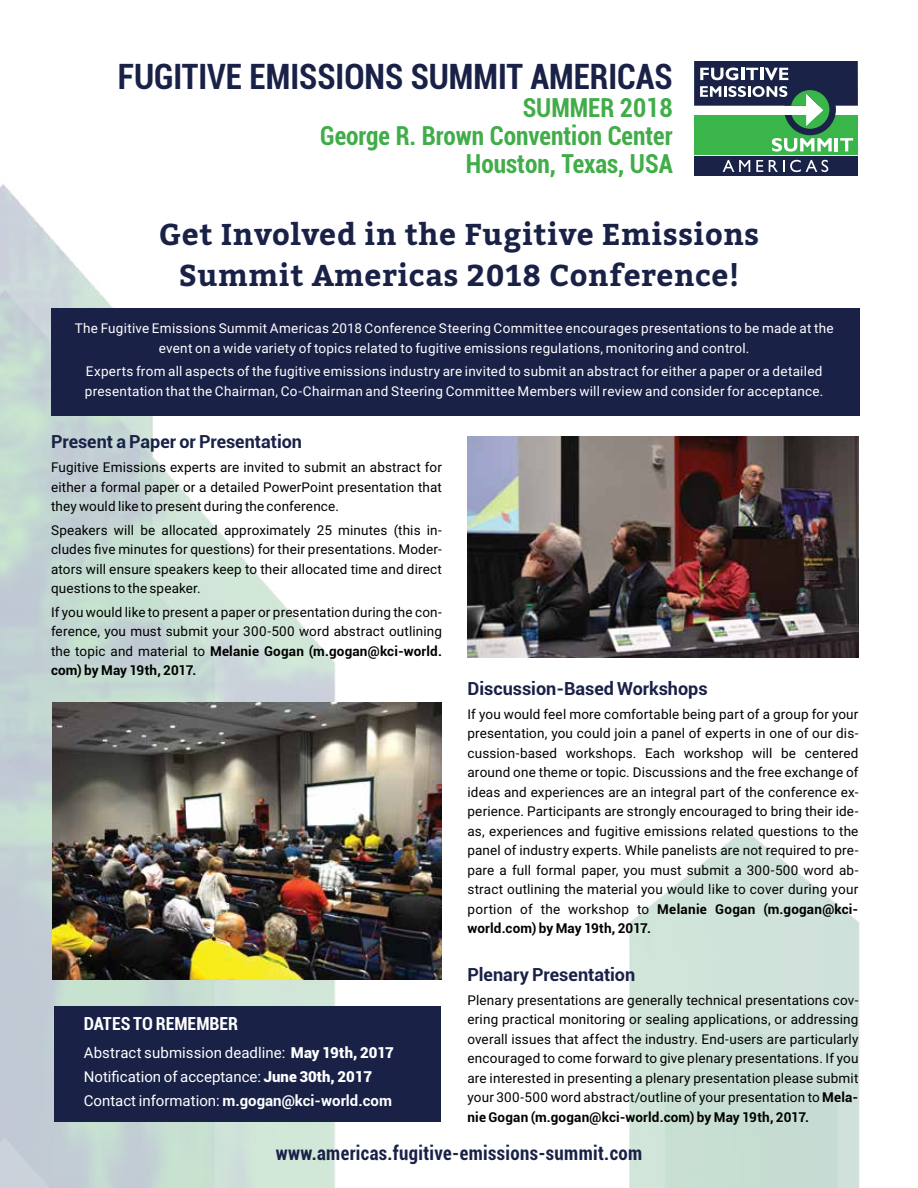
<style>
.page{position:relative;width:918px;height:1188px;background:#fff}
.page>*{position:absolute;margin:0;border:0;box-sizing:border-box;transform-origin:0 0}
.t1{font:700 condensed 34.95px "Roboto";color:#192147;scale:.96 1}
.t2{font:700 30px/40.5px "Bitter";letter-spacing:.02em;color:#192147;text-align:center}
.t3{font:700 condensed 26.25px/27.9px "Roboto";color:#41ad49;text-align:right;scale:.96 1}
.t4{font:700 condensed 19.65px "Roboto";letter-spacing:.02em;color:#192147;scale:.96 1}
.t5{font:700 18px "Roboto";color:#192147}
.t6{font:700 condensed 18px "Roboto";color:#fff}
.t7{font:15px/23.7px "Roboto";color:#fff}
.t8{font:13.5px/19.5px "Roboto";letter-spacing:.01em;color:#000;text-align:justify}
.t9{font:13.5px/19.5px "Roboto";letter-spacing:.02em;color:#fff;text-align:center}
.s1{font-weight:700}
.s2{font-weight:900}
</style>
<div class="page">
<div style="left:694px;top:87px;width:164px;height:76px;background:linear-gradient(to right,#fff,#fff)"></div>
<div style="left:694px;top:61px;width:164px;height:45px;background:#1b2247"></div>
<div style="left:694px;top:115px;width:164px;height:39px;background:#39b54a"></div>
<div style="left:694px;top:156px;width:164px;height:20px;background:#1b2247"></div>
<svg style="left:723px;top:160px;width:27px;height:12px"></svg>
<svg style="left:756px;top:160px;width:7px;height:12px"></svg>
<svg style="left:769px;top:160px;width:15px;height:12px"></svg>
<svg style="left:790px;top:160px;width:38px;height:12px"></svg>
<svg style="left:700px;top:68px;width:153px;height:84px"></svg>
<img style="left:0;top:184px;width:335px;height:1004px">
<img style="left:605px;top:657px;width:255px;height:531px">
<div style="left:51px;top:308px;width:809px;height:108px;background:#192147"></div>
<img style="left:468px;top:437px;width:391px;height:220px">
<div style="left:54px;top:1006px;width:386px;height:116px;background:#192147"></div>
<img style="left:53px;top:702px;width:389px;height:278px">
<h1 class="t1" style="left:118px;top:52px;width:580px">FUGITIVE EMISSIONS SUMMIT AMERICAS</h1>
<h3 class="t3" style="left:523px;top:92px;width:32px">Summer</h3>
<h3 class="t3" style="left:320px;top:92px;width:369px">2018<br>George R. Brown Convention Center<br>Houston, Texas, USA</h3>
<h2 class="t2" style="left:159px;top:214px;width:602px">Get Involved in the Fugitive Emissions<br>Summit Americas 2018 Conference!</h2>
<p class="t9" style="left:75px;top:318px;width:760px">The Fugitive Emissions Summit Americas 2018 Conference Steering Committee encourages presentations to be made at the event on a wide variety of topics related to fugitive emissions regulations, monitoring and control.</p>
<p class="t9" style="left:85px;top:361px;width:740px;text-align:left">Experts from all aspects of the fugitive emissions industry are invited to submit an abstract for either a paper or a detailed presentation that the Chairman, Co-Chairman and Steering Committee Members will review and consider for acceptance.</p>
<h3 class="t5" style="left:51px;top:429px;width:253px">Present a Paper or Presentation</h3>
<p class="t8" style="left:51px;top:457px;width:392px">Fugitive Emissions experts are invited to submit an abstract for either a formal paper or a detailed PowerPoint presentation that they would like to present during the conference.</p>
<p class="t8" style="left:51px;top:520px;width:392px">Speakers will be allocated approximately 25 minutes (this in&shy;cludes five minutes for questions) for their presentations. Moder&shy;ators will ensure speakers keep to their allocated time and direct questions to the speaker.</p>
<p class="t8" style="left:51px;top:602px;width:392px">If you would like to present a paper or presentation during the con&shy;ference, you must submit your 300-500 word abstract outlining the topic and material to <span class="s1">Melanie Gogan (m.gogan@kci-world. com) by May 19th, 2017.</span></p>
<h3 class="t5" style="left:468px;top:676px;width:242px">Discussion-Based Workshops</h3>
<p class="t8" style="left:468px;top:704px;width:392px">If you would feel more comfortable being part of a group for your presentation, you could join a panel of experts in one of our dis&shy;cussion-based workshops. Each workshop will be centered around one theme or topic. Discussions and the free exchange of ideas and experiences are an integral part of the conference ex&shy;perience. Participants are strongly encouraged to bring their ide&shy;as, experiences and fugitive emissions related questions to the panel of industry experts. While panelists are not required to pre&shy;pare a full formal paper, you must submit a 300-500 word ab&shy;stract outlining the material you would like to cover during your portion of the workshop to <span class="s1">Melanie Gogan (m.gogan@kci&shy;world.com) by May 19th, 2017.</span></p>
<h3 class="t5" style="left:468px;top:962px;width:169px">Plenary Presentation</h3>
<p class="t8" style="left:468px;top:990px;width:392px">Plenary presentations are generally technical presentations cov&shy;ering practical monitoring or sealing applications, or addressing overall issues that affect the industry. End-users are particularly encouraged to come forward to give plenary presentations. If you are interested in presenting a plenary presentation please submit your 300-500 word abstract/outline of your presentation to <span class="s1">Mela&shy;nie Gogan (m.gogan@kci-world.com) by May 19th, 2017.</span></p>
<h3 class="t4" style="left:276px;top:1139px;width:383px">www.americas.fugitive-emissions-summit.com</h3>
<h3 class="t6" style="left:84px;top:1011px;width:156px">DATES TO REMEMBER</h3>
<p class="t7" style="left:84px;top:1041px;width:312px">Abstract submission deadline: <span class="s2">May 19th, 2017<br></span>Notification of acceptance: <span class="s2">June 30th, 2017<br></span>Contact information: <span class="s1">m.gogan@kci-world.com</span></p>
</div>
